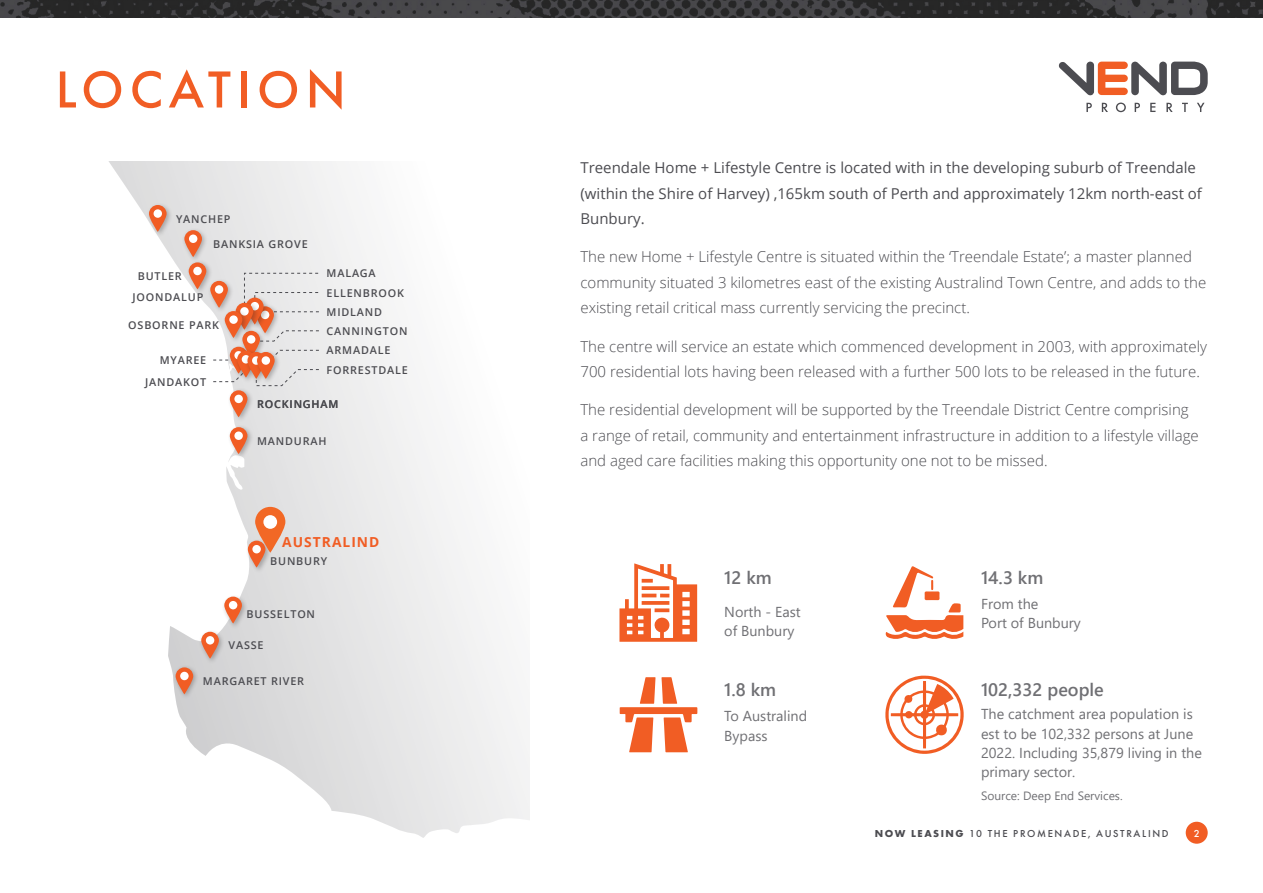
<style>
.page{position:relative;width:1263px;height:893px;background:#fff}
.page>*{position:absolute;margin:0;border:0;box-sizing:border-box;transform-origin:0 0}
.Heading_1{font:500 54px "Futura PT";letter-spacing:.11em;color:#f15d24}
.Bodycopy{font:600 18px "Segoe UI";color:#707074}
.Body_Text{font:300 15px/25.5px "Open Sans";color:#4c4c51}
.Body_Text-2{font:15px/25.5px "Open Sans";color:#4c4c51}
.Bodycopy-2{font:14.4px/19.2px "Segoe UI";color:#707074}
.Intro_Paragraph{font:700 13.8px "Open Sans";letter-spacing:.075em;color:#f15d24}
.Bodycopy-3{font:12px "Segoe UI";color:#707074}
.Intro_Paragraph-2{font:600 10.8px "Open Sans";letter-spacing:.075em;color:#4c4c51}
.t1{font:500 10.5px "Futura PT";letter-spacing:.16em;color:#4c4c51}
.t2{font:500 10.5px "Futura PT";color:#fff}
.s1{font-weight:700}
</style>
<div class="page">
<svg style="left:1086px;top:103px;width:6px;height:9px"></svg>
<svg style="left:1102px;top:103px;width:6px;height:9px"></svg>
<svg style="left:1116px;top:103px;width:10px;height:9px"></svg>
<svg style="left:1135px;top:103px;width:5px;height:9px"></svg>
<svg style="left:1150px;top:103px;width:5px;height:9px"></svg>
<svg style="left:1166px;top:103px;width:7px;height:9px"></svg>
<svg style="left:1182px;top:103px;width:6px;height:9px"></svg>
<svg style="left:1197px;top:103px;width:7px;height:9px"></svg>
<svg style="left:1058px;top:61px;width:150px;height:34px"></svg>
<svg style="left:619px;top:563px;width:78px;height:79px"></svg>
<svg style="left:885px;top:566px;width:78px;height:73px"></svg>
<svg style="left:620px;top:677px;width:77px;height:75px"></svg>
<svg style="left:885px;top:676px;width:79px;height:78px"></svg>
<svg style="left:109px;top:161px;width:421px;height:677px"></svg>
<div style="left:244px;top:272px;width:75px;height:33px;background:#e9e9ea"></div>
<svg style="left:280px;top:311px;width:39px;height:1px"></svg>
<svg style="left:266px;top:330px;width:54px;height:12px"></svg>
<svg style="left:281px;top:350px;width:39px;height:9px"></svg>
<svg style="left:256px;top:369px;width:64px;height:17px"></svg>
<svg style="left:212px;top:371px;width:22px;height:11px"></svg>
<svg style="left:213px;top:360px;width:14px;height:1px"></svg>
<div style="left:253px;top:303px;width:27px;height:36px;background:#231f20;opacity:.3"></div>
<svg style="left:256px;top:306px;width:18px;height:28px"></svg>
<div style="left:227px;top:344px;width:27px;height:35px;background:#231f20;opacity:.3"></div>
<svg style="left:230px;top:347px;width:17px;height:27px"></svg>
<div style="left:239px;top:328px;width:27px;height:36px;background:#231f20;opacity:.3"></div>
<svg style="left:242px;top:331px;width:18px;height:27px"></svg>
<div style="left:247px;top:335px;width:8px;height:9px;background:#fff;border-radius:50%"></div>
<div style="left:243px;top:295px;width:27px;height:35px;background:#231f20;opacity:.3"></div>
<svg style="left:246px;top:298px;width:18px;height:27px"></svg>
<div style="left:233px;top:300px;width:27px;height:35px;background:#231f20;opacity:.3"></div>
<svg style="left:236px;top:303px;width:17px;height:27px"></svg>
<div style="left:222px;top:308px;width:27px;height:36px;background:#231f20;opacity:.3"></div>
<svg style="left:225px;top:311px;width:17px;height:27px"></svg>
<div style="left:229px;top:315px;width:9px;height:9px;background:#fff;border-radius:50%"></div>
<div style="left:207px;top:278px;width:27px;height:36px;background:#231f20;opacity:.3"></div>
<svg style="left:210px;top:281px;width:18px;height:27px"></svg>
<div style="left:215px;top:285px;width:8px;height:9px;background:#fff;border-radius:50%"></div>
<div style="left:186px;top:260px;width:27px;height:35px;background:#231f20;opacity:.3"></div>
<svg style="left:189px;top:262px;width:17px;height:28px"></svg>
<div style="left:193px;top:267px;width:9px;height:8px;background:#fff;border-radius:50%"></div>
<div style="left:181px;top:227px;width:27px;height:36px;background:#231f20;opacity:.3"></div>
<svg style="left:184px;top:230px;width:18px;height:27px"></svg>
<div style="left:189px;top:235px;width:8px;height:8px;background:#fff;border-radius:50%"></div>
<div style="left:146px;top:202px;width:27px;height:36px;background:#231f20;opacity:.3"></div>
<svg style="left:149px;top:205px;width:18px;height:27px"></svg>
<div style="left:154px;top:209px;width:8px;height:9px;background:#fff;border-radius:50%"></div>
<div style="left:173px;top:664px;width:27px;height:36px;background:#231f20;opacity:.3"></div>
<svg style="left:176px;top:667px;width:17px;height:28px"></svg>
<div style="left:180px;top:672px;width:9px;height:8px;background:#fff;border-radius:50%"></div>
<div style="left:245px;top:538px;width:27px;height:35px;background:#231f20;opacity:.3"></div>
<svg style="left:248px;top:541px;width:17px;height:27px"></svg>
<div style="left:252px;top:545px;width:9px;height:8px;background:#fff;border-radius:50%"></div>
<div style="left:227px;top:424px;width:27px;height:36px;background:#231f20;opacity:.3"></div>
<svg style="left:230px;top:427px;width:17px;height:27px"></svg>
<div style="left:234px;top:431px;width:9px;height:9px;background:#fff;border-radius:50%"></div>
<div style="left:227px;top:387px;width:27px;height:36px;background:#231f20;opacity:.3"></div>
<svg style="left:230px;top:390px;width:17px;height:28px"></svg>
<div style="left:234px;top:395px;width:9px;height:8px;background:#fff;border-radius:50%"></div>
<div style="left:234px;top:348px;width:27px;height:35px;background:#231f20;opacity:.3"></div>
<svg style="left:237px;top:351px;width:18px;height:27px"></svg>
<div style="left:242px;top:355px;width:8px;height:8px;background:#fff;border-radius:50%"></div>
<div style="left:245px;top:349px;width:27px;height:36px;background:#231f20;opacity:.3"></div>
<svg style="left:247px;top:352px;width:18px;height:27px"></svg>
<svg style="left:252px;top:356px;width:8px;height:9px"></svg>
<div style="left:254px;top:349px;width:27px;height:36px;background:#231f20;opacity:.3"></div>
<svg style="left:257px;top:352px;width:18px;height:27px"></svg>
<div style="left:262px;top:356px;width:8px;height:9px;background:#fff;border-radius:50%"></div>
<div style="left:198px;top:629px;width:27px;height:35px;background:#231f20;opacity:.3"></div>
<svg style="left:201px;top:632px;width:18px;height:27px"></svg>
<div style="left:206px;top:636px;width:8px;height:8px;background:#fff;border-radius:50%"></div>
<div style="left:221px;top:594px;width:27px;height:35px;background:#231f20;opacity:.3"></div>
<svg style="left:224px;top:597px;width:18px;height:27px"></svg>
<div style="left:229px;top:601px;width:8px;height:8px;background:#fff;border-radius:50%"></div>
<svg style="left:255px;top:507px;width:30px;height:46px"></svg>
<div style="left:263px;top:515px;width:14px;height:14px;background:#fff;border-radius:50%"></div>
<div style="left:1186px;top:822px;width:22px;height:22px;background:#f15d24;border-radius:50%"></div>
<img style="left:0;top:0;width:1263px;height:17px">
<p class="Heading_1" style="left:56px;top:57px;width:292px">LOCATION</p>
<p class="Intro_Paragraph-2" style="left:176px;top:211px;width:56px">YANCHEP</p>
<p class="Intro_Paragraph-2" style="left:213px;top:236px;width:96px">BANKSIA GROVE</p>
<p class="Intro_Paragraph-2" style="left:138px;top:269px;width:46px">BUTLER</p>
<p class="Intro_Paragraph-2" style="left:133px;top:289px;width:72px">JOONDALUP</p>
<p class="Intro_Paragraph-2" style="left:128px;top:317px;width:92px">OSBORNE PARK</p>
<p class="Intro_Paragraph-2" style="left:160px;top:353px;width:48px">MYAREE</p>
<p class="Intro_Paragraph-2" style="left:145px;top:374px;width:63px">JANDAKOT</p>
<p class="Intro_Paragraph-2" style="left:327px;top:266px;width:51px">MALAGA</p>
<p class="Intro_Paragraph-2" style="left:327px;top:285px;width:79px">ELLENBROOK</p>
<p class="Intro_Paragraph-2" style="left:327px;top:305px;width:57px">MIDLAND</p>
<p class="Intro_Paragraph-2" style="left:327px;top:324px;width:82px">CANNINGTON</p>
<p class="Intro_Paragraph-2" style="left:327px;top:343px;width:65px">ARMADALE</p>
<p class="Intro_Paragraph-2" style="left:327px;top:362px;width:83px">FORRESTDALE</p>
<p class="Intro_Paragraph-2" style="left:257px;top:397px;width:83px">ROCKINGHAM</p>
<p class="Intro_Paragraph-2" style="left:257px;top:433px;width:71px">MANDURAH</p>
<p class="Intro_Paragraph" style="left:282px;top:532px;width:99px">AUSTRALIND</p>
<p class="Intro_Paragraph-2" style="left:270px;top:554px;width:58px">BUNBURY</p>
<p class="Intro_Paragraph-2" style="left:247px;top:607px;width:70px">BUSSELTON</p>
<p class="Intro_Paragraph-2" style="left:229px;top:638px;width:37px">VASSE</p>
<p class="Intro_Paragraph-2" style="left:203px;top:674px;width:103px">MARGARET RIVER</p>
<p class="Body_Text-2" style="left:580px;top:154px;width:623px">Treendale Home + Lifestyle Centre is located with in the developing suburb of Treendale (within the Shire of Harvey) ,165km south of Perth and approximately 12km north-east of<br>Bunbury.</p>
<p class="Body_Text" style="left:580px;top:244px;width:627px">The new Home + Lifestyle Centre is situated within the ‘Treendale Estate’; a master planned community situated 3 kilometres east of the existing Australind Town Centre, and adds to the existing retail critical mass currently servicing the precinct.</p>
<p class="Body_Text" style="left:580px;top:333px;width:628px">The centre will service an estate which commenced development in 2003, with approximately<br>700 residential lots having been released with a further 500 lots to be released in the future.</p>
<p class="Body_Text" style="left:580px;top:397px;width:620px">The residential development will be supported by the Treendale District Centre comprising a range of retail, community and entertainment infrastructure in addition to a lifestyle village and aged care facilities making this opportunity one not to be missed.</p>
<p class="Bodycopy" style="left:724px;top:560px;width:49px">12 km</p>
<p class="Bodycopy-2" style="left:724px;top:600px;width:78px">North - East of Bunbury</p>
<p class="Bodycopy" style="left:724px;top:672px;width:53px">1.8 km</p>
<p class="Bodycopy-2" style="left:724px;top:705px;width:84px">To Australind<br>Bypass</p>
<p class="Bodycopy" style="left:981px;top:560px;width:64px">14.3 km</p>
<p class="Bodycopy-2" style="left:981px;top:593px;width:101px">From the<br>Port of Bunbury</p>
<p class="Bodycopy" style="left:981px;top:672px;width:124px">102,332 people</p>
<p class="Bodycopy-2" style="left:981px;top:703px;width:222px">The catchment area population is est to be 102,332 persons at June<br>2022. Including 35,879 living in the primary sector.</p>
<p class="Bodycopy-3" style="left:981px;top:785px;width:143px">Source: Deep End Services.</p>
<p class="t1" style="left:875px;top:827px;width:295px"><span class="s1">NOW LEASING</span> 10 THE PROMENADE, AUSTRALIND</p>
<p class="t2" style="left:1194px;top:827px;width:7px">2</p>
</div>
